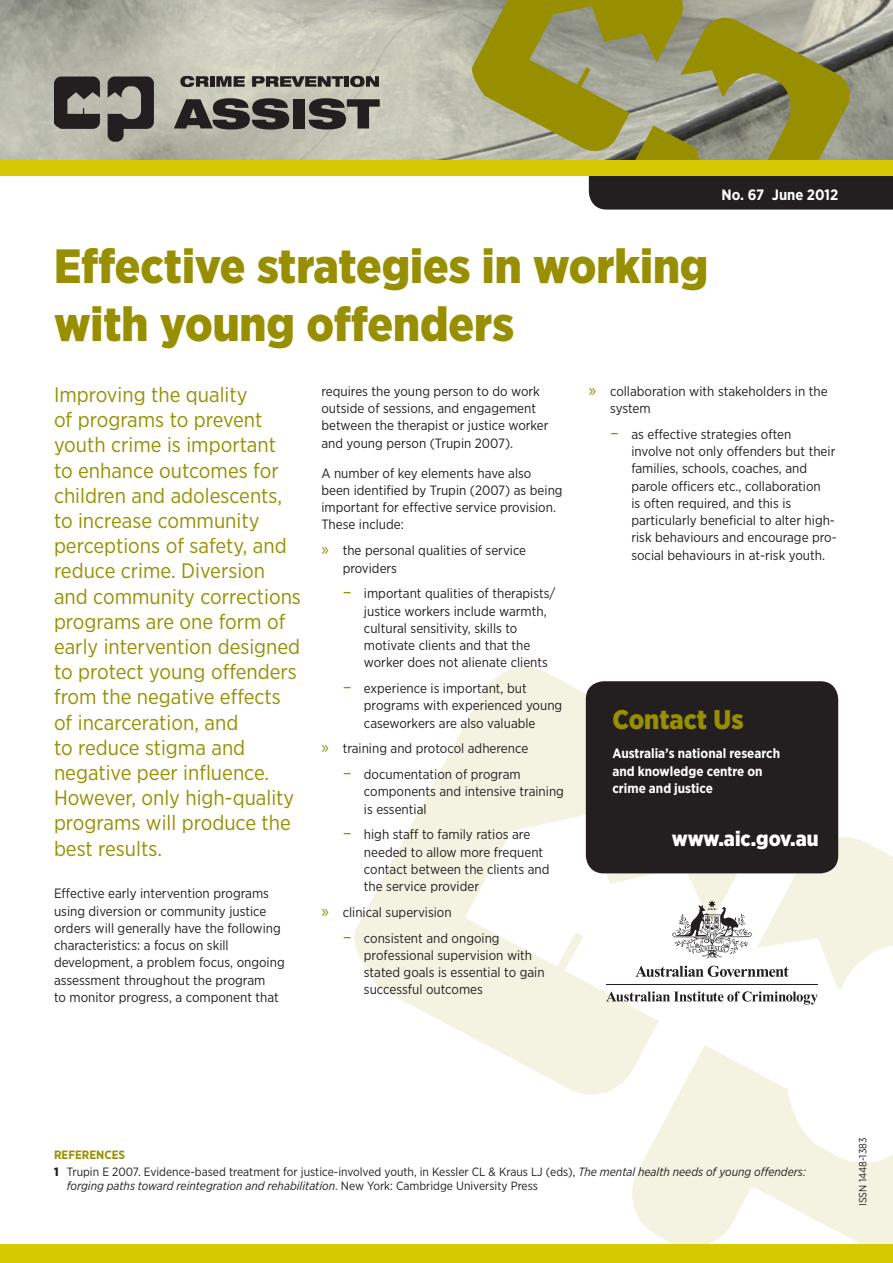
<style>
.page{position:relative;width:893px;height:1263px;background:#fff}
.page>*{position:absolute;margin:0;border:0;box-sizing:border-box;transform-origin:0 0}
.HA{font:900 48px/57.6px "Gotham Narrow";color:#988f00}
.t1{font:900 27px "Gotham Narrow";color:#988f00}
.Intro_Para{font:21px/25.2px "Gotham Narrow";color:#988f00}
.t2{font:900 21px "Gotham Narrow";color:#fff}
.t3{font:700 15px "Gotham Narrow";color:#fff}
.Body{font:13.5px/17.2px "Gotham Narrow";color:#231f20}
.body_before_bullet{font:13.5px/17.2px "Gotham Narrow";color:#231f20}
.t4{font:700 13.5px/17.2px "Gotham Narrow";color:#fff}
.t5{font:12px/14.4px "Gotham Narrow";color:#231f20}
.t6{font:700 12px "Gotham Narrow";color:#988f00}
.t7{font:10.5px "Gotham Narrow";color:#231f20}
.s1{font-family:"Myriad Pro";font-size:18px;color:#988f00}
.s2{font-size:18px;color:#988f00}
.s3{font-weight:900}
.s4{font-style:italic}
</style>
<div class="page">
<svg style="left:354px;top:667px;width:271px;height:428px;fill:#f4f2e0"></svg>
<svg style="left:625px;top:830px;width:268px;height:414px"></svg>
<img style="left:0;top:0;width:468px;height:160px">
<svg style="left:468px;top:0;width:425px;height:210px;background:#928f5b"></svg>
<svg style="left:180px;top:76px;width:29px;height:11px"></svg>
<hr style="left:210px;top:76px;width:4px;height:11px;background:#231f20">
<svg style="left:216px;top:76px;width:29px;height:11px"></svg>
<svg style="left:252px;top:76px;width:91px;height:11px"></svg>
<div style="left:344px;top:76px;width:5px;height:11px;background:#231f20"></div>
<svg style="left:350px;top:76px;width:29px;height:11px"></svg>
<svg style="left:174px;top:98px;width:115px;height:32px;background:#5b5954"></svg>
<div style="left:293px;top:99px;width:12px;height:29px;background:#231f20"></div>
<svg style="left:309px;top:98px;width:71px;height:32px;background:#67645f"></svg>
<svg style="left:54px;top:77px;width:46px;height:52px;background:#4b4846"></svg>
<svg style="left:108px;top:77px;width:46px;height:65px;background:#63615c"></svg>
<div style="left:0;top:160px;width:893px;height:15px;background:#d6c801"></div>
<div style="left:0;top:1244px;width:893px;height:19px;background:#d6c801"></div>
<div style="left:586px;top:681px;width:252px;height:192px;background:#231f20;border-radius:18px"></div>
<svg style="left:635px;top:966px;width:154px;height:11px"></svg>
<svg style="left:672px;top:900px;width:80px;height:58px"></svg>
<hr style="left:606px;top:984px;width:212px;height:1px;background:#231f20">
<svg style="left:606px;top:991px;width:212px;height:13px"></svg>
<p class="t3" style="left:722px;top:185px;width:118px">No. 67 June 2012</p>
<p class="HA" style="left:54px;top:237px;width:656px">Effective strategies in working with young offenders</p>
<p class="Intro_Para" style="left:54px;top:382px;width:248px">Improving the quality<br>of programs to prevent youth crime is important<br>to enhance outcomes for children and adolescents, to increase community perceptions of safety, and reduce crime. Diversion and community corrections programs are one form of early intervention designed to protect young offenders from the negative effects of incarceration, and<br>to reduce stigma and negative peer influence.<br>However, only high-quality programs will produce the best results.</p>
<p class="Body" style="left:54px;top:885px;width:232px">Effective early intervention programs using diversion or community justice orders will generally have the following characteristics: a focus on skill development, a problem focus, ongoing assessment throughout the program<br>to monitor progress, a component that</p>
<p class="Body" style="left:321px;top:382px;width:229px">requires the young person to do work outside of sessions, and engagement between the therapist or justice worker and young person (Trupin 2007).</p>
<p class="body_before_bullet" style="left:321px;top:464px;width:243px">A number of key elements have also been identified by Trupin (2007) as being important for effective service provision.<br>These include:</p>
<p class="Body" style="left:343px;top:542px;width:185px;text-indent:-21px"><span class="s1">»</span> the personal qualities of service providers</p>
<p class="Body" style="left:364px;top:585px;width:193px;text-indent:-21px"><span class="s2">–</span> important qualities of therapists/ justice workers include warmth, cultural sensitivity, skills to motivate clients and that the worker does not alienate clients</p>
<p class="Body" style="left:364px;top:679px;width:200px;text-indent:-21px"><span class="s2">–</span> experience is important, but programs with experienced young caseworkers are also valuable</p>
<p class="Body" style="left:321px;top:740px;width:208px"><span class="s1">»</span> training and protocol adherence</p>
<p class="Body" style="left:364px;top:765px;width:202px;text-indent:-21px"><span class="s2">–</span> documentation of program components and intensive training is essential</p>
<p class="Body" style="left:364px;top:826px;width:187px;text-indent:-21px"><span class="s2">–</span> high staff to family ratios are needed to allow more frequent contact between the clients and the service provider</p>
<p class="Body" style="left:321px;top:903px;width:132px"><span class="s1">»</span> clinical supervision</p>
<p class="Body" style="left:364px;top:929px;width:182px;text-indent:-21px"><span class="s2">–</span> consistent and ongoing professional supervision with stated goals is essential to gain successful outcomes</p>
<p class="Body" style="left:610px;top:382px;width:219px;text-indent:-21px"><span class="s1">»</span> collaboration with stakeholders in the system</p>
<p class="Body" style="left:631px;top:425px;width:207px;text-indent:-21px"><span class="s2">–</span> as effective strategies often<br>involve not only offenders but their families, schools, coaches, and parole officers etc., collaboration<br>is often required, and this is particularly beneficial to alter high&shy;risk behaviours and encourage pro&shy;social behaviours in at-risk youth.</p>
<p class="t1" style="left:612px;top:701px;width:133px">Contact Us</p>
<p class="t4" style="left:612px;top:745px;width:169px">Australia’s national research and knowledge centre on crime and justice</p>
<p class="t2" style="left:672px;top:825px;width:148px">www.aic.gov.au</p>
<p class="t6" style="left:54px;top:1147px;width:73px">REFERENCES</p>
<p class="t5" style="left:67px;top:1164px;width:741px;text-indent:-13px"><span class="s3">1</span> Trupin E 2007. Evidence-based treatment for justice-involved youth, in Kessler CL &amp; Kraus LJ (eds), <span class="s4">The mental health needs of young offenders: forging paths toward reintegration and rehabilitation</span>. New York: Cambridge University Press</p>
<p class="t7" style="left:856px;top:1206px;width:70px;rotate:-90deg">ISSN 1448-1383</p>
</div>
